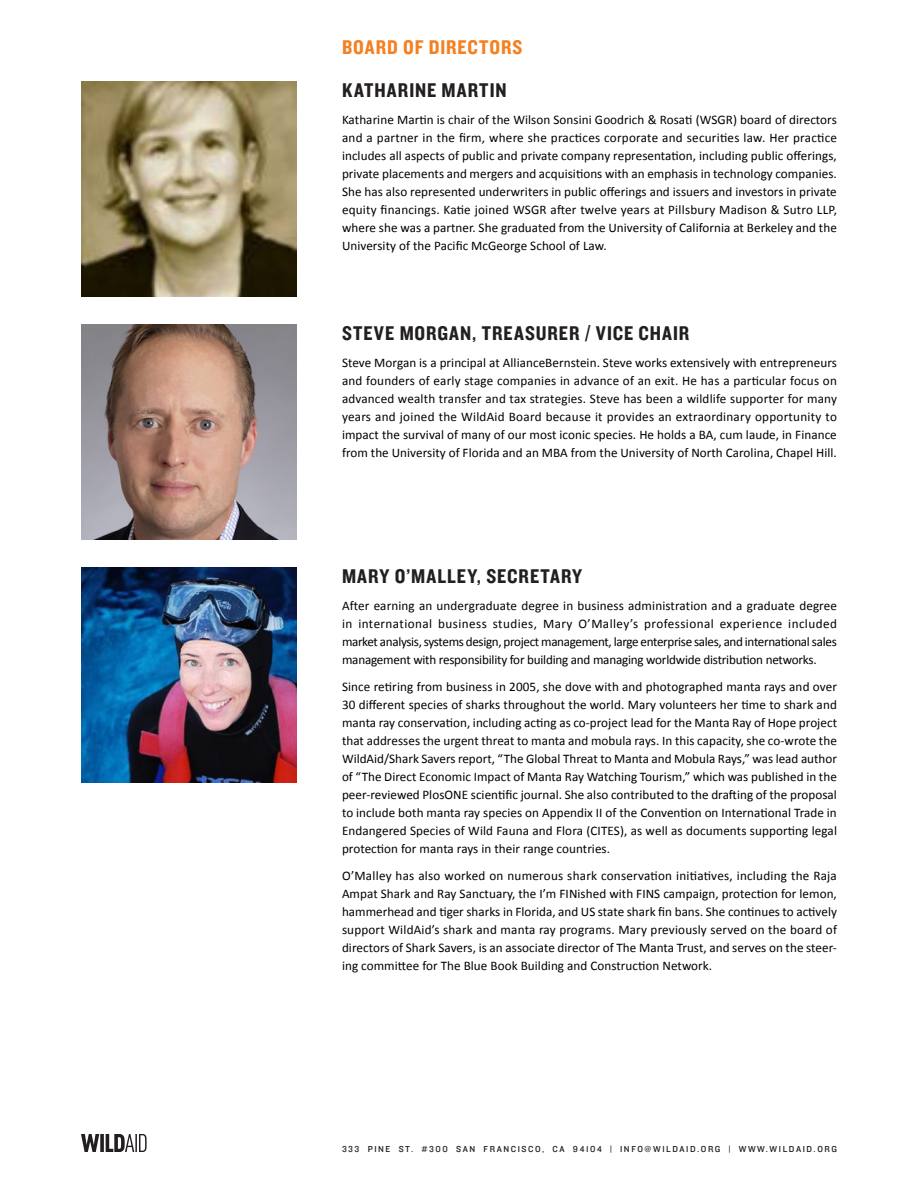
<style>
.page{position:relative;width:918px;height:1188px;background:#fff}
.page>*{position:absolute;margin:0;border:0;box-sizing:border-box;transform-origin:0 0}
.SubHeader_01{font:20.7px "Knockout 50 Welterweight";letter-spacing:.05em;color:#231f20}
.SubHeader_01-2{font:20.7px "Knockout 50 Welterweight";letter-spacing:.045em;color:#f58021}
.Body_1{font:13.2px/18px "Calibri";letter-spacing:.005em;color:#000001;text-align:justify}
.t1{font:9px "Knockout 31 Junior Middlewt";letter-spacing:.175em;color:#231f20}
</style>
<div class="page">
<svg style="left:81px;top:1134px;width:18px;height:18px"></svg>
<svg style="left:100px;top:1134px;width:4px;height:18px"></svg>
<svg style="left:106px;top:1134px;width:41px;height:18px"></svg>
<img style="left:81px;top:81px;width:216px;height:216px">
<img style="left:81px;top:324px;width:216px;height:216px">
<img style="left:81px;top:567px;width:216px;height:216px">
<p class="SubHeader_01-2" style="left:342px;top:33px;width:182px">BOARD OF DIRECTORS</p>
<p class="SubHeader_01" style="left:342px;top:77px;width:166px">KATHARINE MARTIN</p>
<p class="Body_1" style="left:342px;top:110px;width:497px">Katharine Martin is chair of the Wilson Sonsini Goodrich &amp; Rosati (WSGR) board of directors and a partner in the firm, where she practices corporate and securities law. Her practice includes all aspects of public and private company representation, including public offerings, private placements and mergers and acquisitions with an emphasis in technology companies.<br>She has also represented underwriters in public offerings and issuers and investors in private equity financings. Katie joined WSGR after twelve years at Pillsbury Madison &amp; Sutro LLP, where she was a partner. She graduated from the University of California at Berkeley and the University of the Pacific McGeorge School of Law.</p>
<p class="SubHeader_01" style="left:342px;top:320px;width:349px">STEVE MORGAN, TREASURER / VICE CHAIR</p>
<p class="Body_1" style="left:342px;top:353px;width:497px">Steve Morgan is a principal at AllianceBernstein. Steve works extensively with entrepreneurs and founders of early stage companies in advance of an exit. He has a particular focus on advanced wealth transfer and tax strategies. Steve has been a wildlife supporter for many years and joined the WildAid Board because it provides an extraordinary opportunity to impact the survival of many of our most iconic species. He holds a BA, cum laude, in Finance from the University of Florida and an MBA from the University of North Carolina, Chapel Hill.</p>
<p class="SubHeader_01" style="left:342px;top:563px;width:242px">MARY O’MALLEY, SECRETARY</p>
<p class="Body_1" style="left:342px;top:596px;width:497px">After earning an undergraduate degree in business administration and a graduate degree in international business studies, Mary O’Malley’s professional experience included market analysis, systems design, project management, large enterprise sales, and international sales management with responsibility for building and managing worldwide distribution networks.</p>
<p class="Body_1" style="left:342px;top:677px;width:497px">Since retiring from business in 2005, she dove with and photographed manta rays and over 30 different species of sharks throughout the world. Mary volunteers her time to shark and manta ray conservation, including acting as co-project lead for the Manta Ray of Hope project that addresses the urgent threat to manta and mobula rays. In this capacity, she co-wrote the WildAid/Shark Savers report, “The Global Threat to Manta and Mobula Rays,” was lead author of “The Direct Economic Impact of Manta Ray Watching Tourism,” which was published in the peer-reviewed PlosONE scientific journal. She also contributed to the drafting of the proposal to include both manta ray species on Appendix II of the Convention on International Trade in Endangered Species of Wild Fauna and Flora (CITES), as well as documents supporting legal protection for manta rays in their range countries.</p>
<p class="Body_1" style="left:342px;top:866px;width:497px">O’Malley has also worked on numerous shark conservation initiatives, including the Raja Ampat Shark and Ray Sanctuary, the I’m FINished with FINS campaign, protection for lemon, hammerhead and tiger sharks in Florida, and US state shark fin bans. She continues to actively support WildAid’s shark and manta ray programs. Mary previously served on the board of directors of Shark Savers, is an associate director of The Manta Trust, and serves on the steer&shy;ing committee for The Blue Book Building and Construction Network.</p>
<p class="t1" style="left:342px;top:1143px;width:496px">333 PINE ST. #300 SAN FRANCISCO, CA 94104 | INFO@WILDAID.ORG | WWW.WILDAID.ORG</p>
</div>
